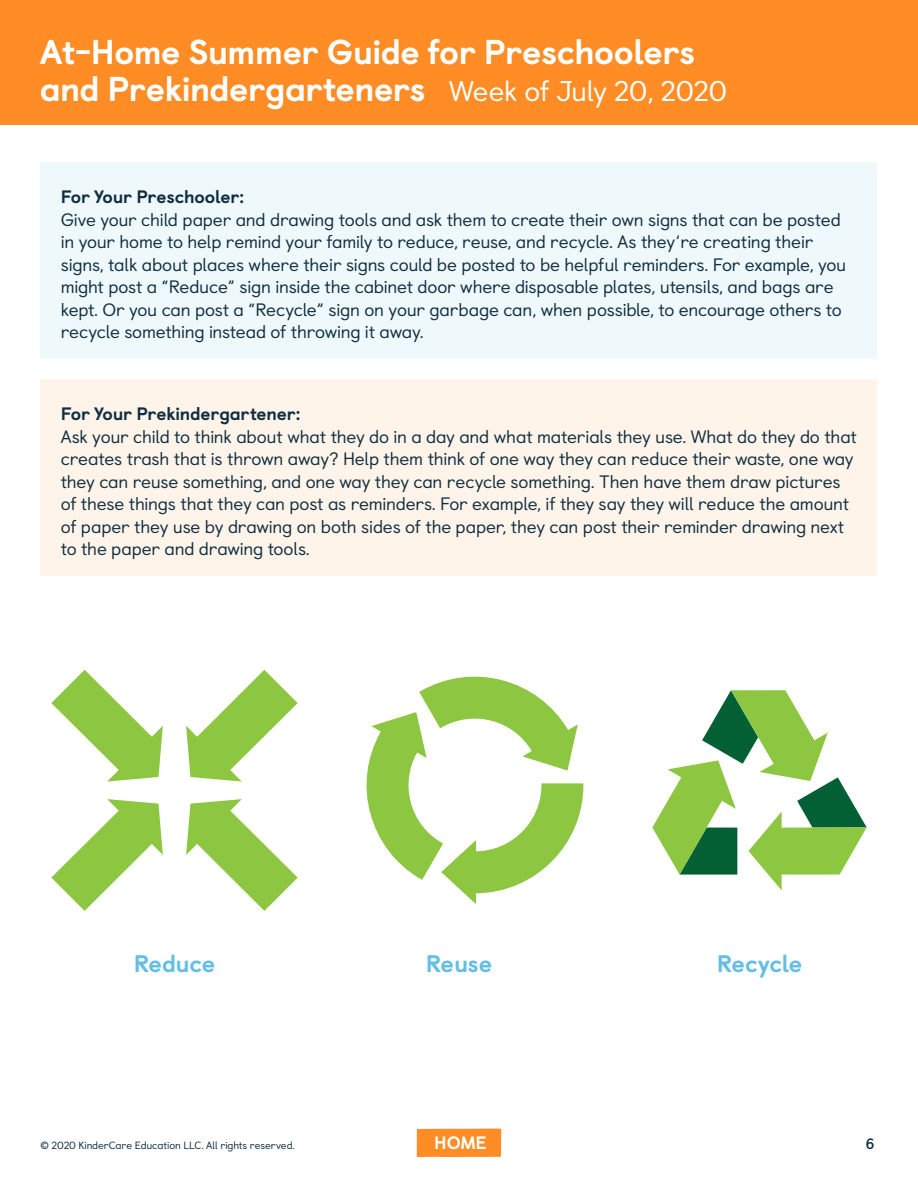
<style>
.page{position:relative;width:918px;height:1188px;background:#fff}
.page>*{position:absolute;margin:0;border:0;box-sizing:border-box;transform-origin:0 0}
.t1{font:800 34.5px/37.5px "Castledown";letter-spacing:-.015em;color:#fff}
.t2{font:800 24px "Castledown";letter-spacing:-.02em;color:#64bee6}
.t3{font:18px/22.5px "Castledown";letter-spacing:-.015em;color:#102e41}
.t4{font:800 18px "Castledown";letter-spacing:-.01em;color:#102e41}
.t5{font:800 18px "Castledown";color:#fff}
.t6{font:700 15px "Castledown";color:#102e41}
.t7{font:10.5px "Castledown";letter-spacing:-.01em;color:#102e41}
.s1{font-weight:400;font-size:28.5px}
</style>
<div class="page">
<div style="left:417px;top:1129px;width:84px;height:28px;background:#ff8c24"></div>
<div style="left:0;top:0;width:918px;height:125px;background:#ff8c24"></div>
<div style="left:40px;top:162px;width:838px;height:197px;background:#eff9fc"></div>
<div style="left:40px;top:379px;width:838px;height:196px;background:#fff4e9"></div>
<svg style="left:51px;top:670px;width:112px;height:112px"></svg>
<svg style="left:186px;top:670px;width:112px;height:112px"></svg>
<svg style="left:51px;top:799px;width:112px;height:112px"></svg>
<svg style="left:186px;top:799px;width:112px;height:112px"></svg>
<svg style="left:366px;top:676px;width:217px;height:228px"></svg>
<svg style="left:652px;top:690px;width:215px;height:200px"></svg>
<h1 class="t1" style="left:40px;top:30px;width:689px">At-Home Summer Guide for Preschoolers and Prekindergarteners <span class="s1">Week of July 20, 2020</span></h1>
<p class="t4" style="left:61px;top:182px;width:185px">For Your Preschooler:</p>
<p class="t3" style="left:61px;top:207px;width:787px">Give your child paper and drawing tools and ask them to create their own signs that can be posted in your home to help remind your family to reduce, reuse, and recycle. As they’re creating their signs, talk about places where their signs could be posted to be helpful reminders. For example, you might post a “Reduce” sign inside the cabinet door where disposable plates, utensils, and bags are kept. Or you can post a “Recycle” sign on your garbage can, when possible, to encourage others to recycle something instead of throwing it away.</p>
<p class="t4" style="left:61px;top:399px;width:241px">For Your Prekindergartener:</p>
<p class="t3" style="left:61px;top:423px;width:798px">Ask your child to think about what they do in a day and what materials they use. What do they do that creates trash that is thrown away? Help them think of one way they can reduce their waste, one way they can reuse something, and one way they can recycle something. Then have them draw pictures of these things that they can post as reminders. For example, if they say they will reduce the amount of paper they use by drawing on both sides of the paper, they can post their reminder drawing next to the paper and drawing tools.</p>
<h2 class="t2" style="left:134px;top:944px;width:83px">Reduce</h2>
<h2 class="t2" style="left:426px;top:944px;width:68px">Reuse</h2>
<h2 class="t2" style="left:717px;top:944px;width:87px">Recycle</h2>
<p class="t7" style="left:40px;top:1137px;width:256px">© 2020 KinderCare Education LLC. All rights reserved.</p>
<p class="t5" style="left:434px;top:1128px;width:54px">HOME</p>
<p class="t6" style="left:866px;top:1132px;width:10px">6</p>
</div>
